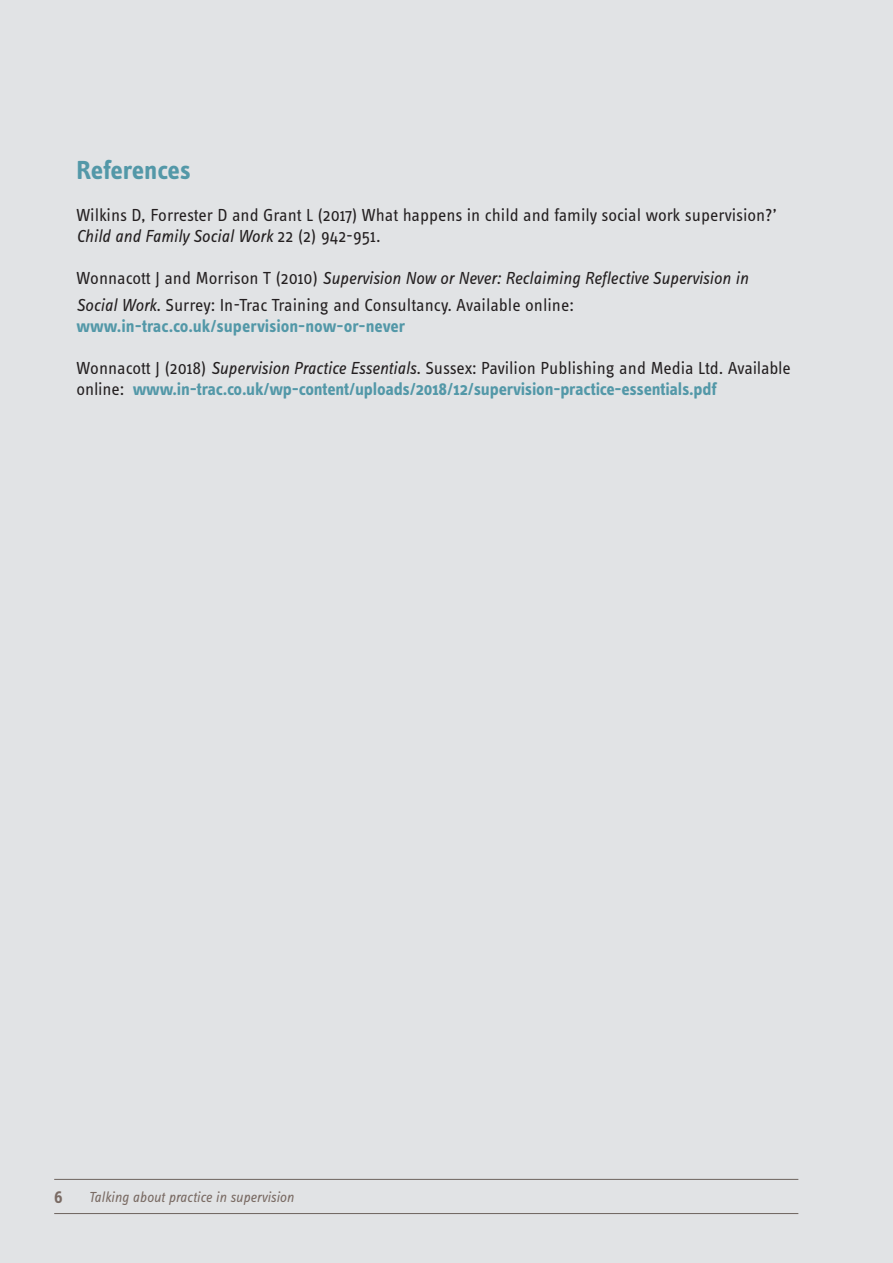
<style>
.page{position:relative;width:893px;height:1263px;background:#e1e3e5}
.page>*{position:absolute;margin:0;border:0;box-sizing:border-box;transform-origin:0 0}
.t1{font:700 27px "Info Text Pro";letter-spacing:-.01em;color:#5398a8}
.t2{font:18px/21px "Info Text Pro";color:#231f20}
.t3{font:700 18px/21px "Info Text Pro";letter-spacing:-.01em;color:#5398a8}
.t4{font:600 18px "Info Text Pro";color:#7a6b64}
.t5{font:italic 15px "Info Text Pro";color:#7a6b64}
.t6{font:12px "Info Text Pro";color:#7a6b64}
.s1{font-style:italic}
.s2{font-weight:400;color:#231f20}
.s3{font-weight:400;font-style:italic;color:#231f20}
</style>
<div class="page">
<hr style="left:54px;top:1213px;width:744px;height:1px;background:#6d635e">
<hr style="left:54px;top:1179px;width:744px;height:1px;background:#6d635e">
<p class="t1" style="left:77px;top:153px;width:116px">References</p>
<p class="t2" style="left:77px;top:204px;width:702px">Wilkins D, Forrester D and Grant L (2017) What happens in child and family social work supervision?’<br><span class="s1">Child and Family Social Work</span> 22 (2) 942-951.</p>
<p class="t2" style="left:77px;top:264px;width:673px;line-height:27px">Wonnacott J and Morrison T (2010) <span class="s1">Supervision Now or Never: Reclaiming Reflective Supervision in<br>Social Work</span>. Surrey: In-Trac Training and Consultancy. Available online:</p>
<p class="t3" style="left:77px;top:315px;width:330px">www.in-trac.co.uk/supervision-now-or-never</p>
<p class="t3" style="left:77px;top:357px;width:716px"><span class="s2">Wonnacott J (2018)</span> <span class="s3">Supervision Practice Essentials</span><span class="s2">. Sussex: Pavilion Publishing and Media Ltd. Available online:</span> www.in-trac.co.uk/wp-content/uploads/2018/12/supervision-practice-essentials.pdf</p>
<p class="t4" style="left:54px;top:1186px;width:10px">6</p>
<p class="t5" style="left:89px;top:1188px;width:207px">Talking about practice in supervision</p>
<p class="t6" style="left:111px;top:1189px;width:191px">Funded by the Department for Education</p>
</div>
